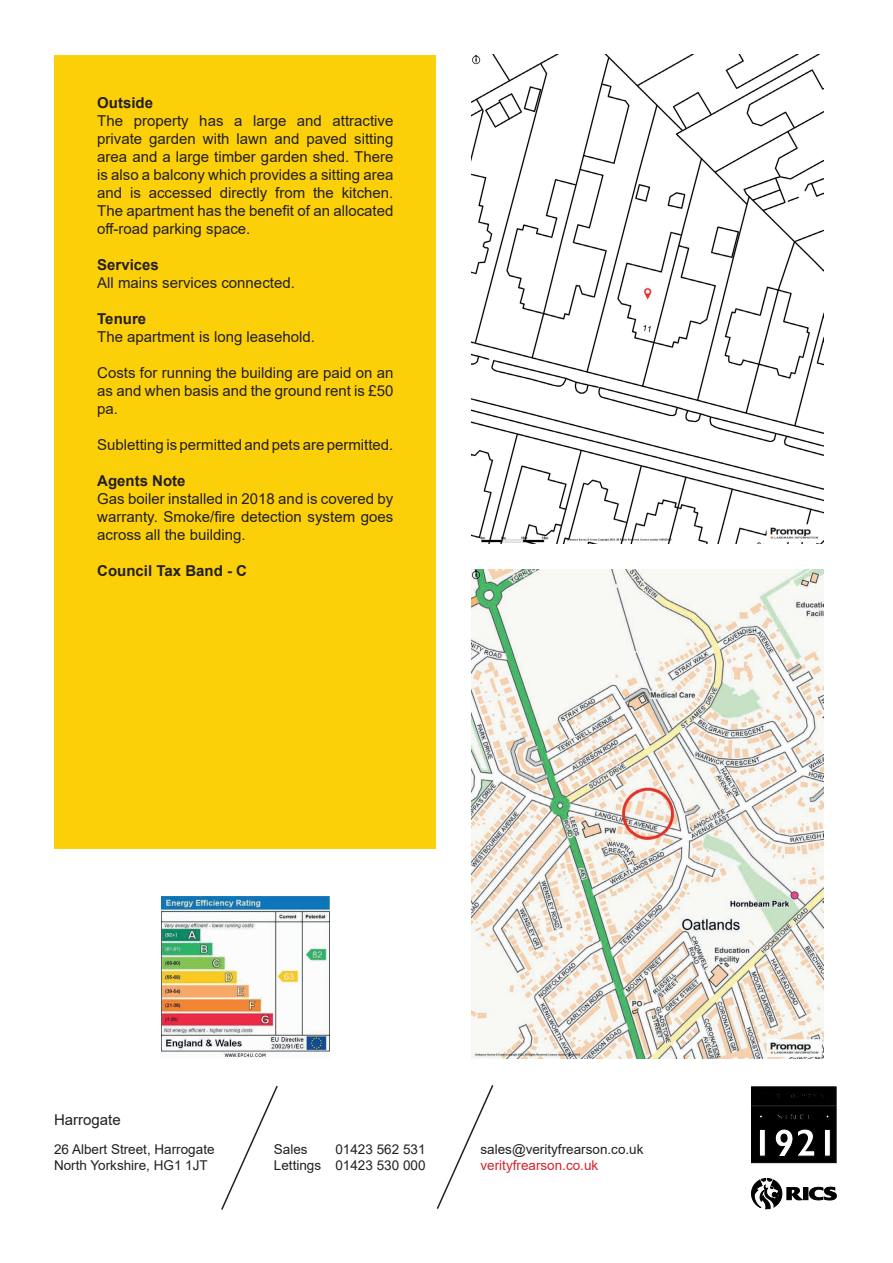
<style>
.page{position:relative;width:893px;height:1263px;background:#fff}
.page>*{position:absolute;margin:0;border:0;box-sizing:border-box;transform-origin:0 0}
.t1{font:15px/18px "Arial";color:#231f20;text-align:justify}
.t2{font:700 15px "Arial";color:#231f20}
.t3{font:13.5px/16.2px "Arial";color:#231f20}
.t4{font:13.5px "Arial";color:#d1232a}
</style>
<div class="page">
<div style="left:55px;top:55px;width:381px;height:793px;background:#fcd008"></div>
<img style="left:472px;top:54px;width:352px;height:489px">
<img style="left:472px;top:570px;width:352px;height:489px">
<img style="left:162px;top:896px;width:167px;height:162px">
<svg style="left:221px;top:1085px;width:57px;height:125px"></svg>
<svg style="left:436px;top:1085px;width:58px;height:124px"></svg>
<svg style="left:751px;top:1086px;width:86px;height:77px;background:#1d1d1e"></svg>
<svg style="left:809px;top:1186px;width:28px;height:15px"></svg>
<div style="left:803px;top:1187px;width:5px;height:13px;background:#000001"></div>
<svg style="left:751px;top:1178px;width:52px;height:31px"></svg>
<p class="t2" style="left:97px;top:92px;width:57px">Outside</p>
<p class="t1" style="left:97px;top:112px;width:298px">The property has a large and attractive private garden with lawn and paved sitting area and a large timber garden shed. There is also a balcony which provides a sitting area and is accessed directly from the kitchen.<br>The apartment has the benefit of an allocated off-road parking space.</p>
<p class="t2" style="left:97px;top:254px;width:63px">Services</p>
<p class="t1" style="left:97px;top:274px;width:199px">All mains services connected.</p>
<p class="t2" style="left:97px;top:308px;width:50px">Tenure</p>
<p class="t1" style="left:97px;top:328px;width:219px">The apartment is long leasehold.</p>
<p class="t1" style="left:97px;top:364px;width:298px">Costs for running the building are paid on an as and when basis and the ground rent is £50 pa.</p>
<p class="t1" style="left:97px;top:436px;width:298px">Subletting is permitted and pets are permitted.</p>
<p class="t2" style="left:97px;top:470px;width:90px">Agents Note</p>
<p class="t1" style="left:97px;top:490px;width:298px">Gas boiler installed in 2018 and is covered by warranty. Smoke/fire detection system goes across all the building.</p>
<p class="t2" style="left:97px;top:560px;width:151px">Council Tax Band - C</p>
<p class="t1" style="left:54px;top:1111px;width:68px">Harrogate</p>
<p class="t3" style="left:54px;top:1141px;width:162px">26 Albert Street, Harrogate<br>North Yorkshire, HG1 1JT</p>
<p class="t3" style="left:274px;top:1141px;width:35px">Sales</p>
<p class="t3" style="left:274px;top:1141px;width:153px;text-align:right">01423 562 531<br>Lettings 01423 530 000</p>
<p class="t3" style="left:480px;top:1141px;width:164px">sales@verityfrearson.co.uk</p>
<p class="t4" style="left:480px;top:1156px;width:119px">verityfrearson.co.uk</p>
</div>
